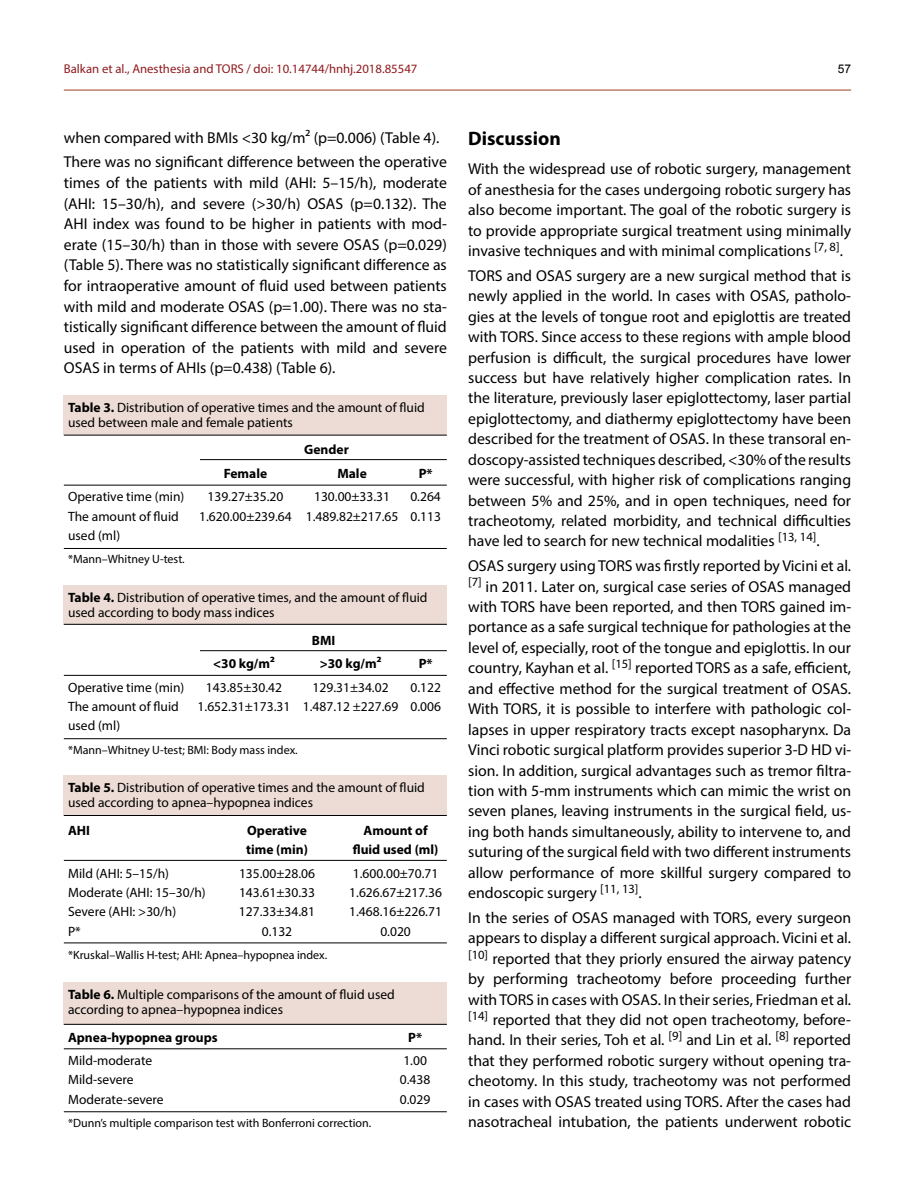
<style>
.page{position:relative;width:915px;height:1191px;background:#fff}
.page>*{position:absolute;margin:0;border:0;box-sizing:border-box;transform-origin:0 0}
.t1{font:700 19.5px "Myriad Pro";color:#000}
.t2{font:15.75px/20.4px "Myriad Pro";color:#000;text-align:justify}
.t3{font:13.5px/15px "Myriad Pro";color:#000}
.t4{font:700 13.5px "Myriad Pro";color:#000}
.t5{font:12.75px "Myriad Pro";color:#8f1b1e}
.t6{font:12px "Myriad Pro";color:#000}
.t7{font:12px "Arial";color:#000}
.s1{font-weight:700}
</style>
<div class="page">
<hr style="left:64px;top:89px;width:786px;height:2px;background:#bd7f6c">
<div style="left:64px;top:395px;width:382px;height:40px;background:#ecdcd5"></div>
<hr style="left:64px;top:435px;width:382px;height:1px;background:#000">
<hr style="left:64px;top:548px;width:382px;height:1px;background:#000">
<hr style="left:64px;top:485px;width:382px;height:1px;background:#000">
<hr style="left:200px;top:459px;width:246px;height:1px;background:#000">
<div style="left:64px;top:585px;width:382px;height:39px;background:#ecdcd5"></div>
<hr style="left:64px;top:624px;width:382px;height:1px;background:#000">
<hr style="left:64px;top:738px;width:382px;height:1px;background:#000">
<hr style="left:64px;top:675px;width:382px;height:1px;background:#000">
<hr style="left:200px;top:650px;width:246px;height:1px;background:#000">
<div style="left:64px;top:775px;width:382px;height:40px;background:#ecdcd5"></div>
<hr style="left:64px;top:815px;width:382px;height:1px;background:#000">
<hr style="left:64px;top:942px;width:382px;height:1px;background:#000">
<hr style="left:64px;top:860px;width:382px;height:1px;background:#000">
<div style="left:64px;top:982px;width:382px;height:42px;background:#ecdcd5"></div>
<hr style="left:64px;top:1024px;width:382px;height:1px;background:#000">
<hr style="left:64px;top:1111px;width:382px;height:1px;background:#000">
<hr style="left:64px;top:1048px;width:382px;height:1px;background:#000">
<p class="t5" style="left:64px;top:61px;width:355px">Balkan et al., Anesthesia and TORS / doi: 10.14744/hnhj.2018.85547</p>
<p class="t7" style="left:837px;top:60px;width:15px">57</p>
<p class="t2" style="left:64px;top:125px;width:384px;line-height:24.9px">when compared with BMIs &lt;30 kg/m² (p=0.006) (Table 4).<br>There was no significant difference between the operative</p>
<p class="t2" style="left:64px;top:172px;width:384px">times of the patients with mild (AHI: 5–15/h), moderate (AHI: 15–30/h), and severe (&gt;30/h) OSAS (p=0.132). The AHI index was found to be higher in patients with mod&shy;erate (15–30/h) than in those with severe OSAS (p=0.029) (Table 5). There was no statistically significant difference as for intraoperative amount of fluid used between patients with mild and moderate OSAS (p=1.00). There was no sta&shy;tistically significant difference between the amount of fluid used in operation of the patients with mild and severe OSAS in terms of AHIs (p=0.438) (Table 6).</p>
<p class="t3" style="left:68px;top:399px;width:358px"><span class="s1">Table 3.</span> Distribution of operative times and the amount of fluid used between male and female patients</p>
<p class="t4" style="left:304px;top:441px;width:46px">Gender</p>
<p class="t4" style="left:224px;top:464px;width:45px">Female</p>
<p class="t4" style="left:337px;top:464px;width:31px">Male</p>
<p class="t4" style="left:418px;top:464px;width:15px">P*</p>
<p class="t3" style="left:68px;top:489px;width:118px">Operative time (min)</p>
<p class="t3" style="left:207px;top:489px;width:77px">139.27±35.20</p>
<p class="t3" style="left:314px;top:489px;width:77px">130.00±33.31</p>
<p class="t3" style="left:410px;top:489px;width:32px">0.264</p>
<p class="t3" style="left:68px;top:508px;width:112px">The amount of fluid</p>
<p class="t3" style="left:199px;top:508px;width:243px">1.620.00±239.64 1.489.82±217.65 0.113</p>
<p class="t3" style="left:68px;top:528px;width:54px">used (ml)</p>
<p class="t6" style="left:68px;top:552px;width:118px">*Mann–Whitney U-test.</p>
<p class="t3" style="left:68px;top:589px;width:361px"><span class="s1">Table 4.</span> Distribution of operative times, and the amount of fluid used according to body mass indices</p>
<p class="t4" style="left:312px;top:631px;width:25px">BMI</p>
<p class="t4" style="left:213px;top:655px;width:63px">&lt;30 kg/m²</p>
<p class="t4" style="left:319px;top:655px;width:63px">&gt;30 kg/m²</p>
<p class="t4" style="left:418px;top:655px;width:15px">P*</p>
<p class="t3" style="left:68px;top:679px;width:118px">Operative time (min)</p>
<p class="t3" style="left:206px;top:679px;width:77px">143.85±30.42</p>
<p class="t3" style="left:312px;top:679px;width:77px">129.31±34.02</p>
<p class="t3" style="left:410px;top:679px;width:32px">0.122</p>
<p class="t3" style="left:68px;top:698px;width:112px">The amount of fluid</p>
<p class="t3" style="left:197px;top:698px;width:245px">1.652.31±173.31 1.487.12 ±227.69 0.006</p>
<p class="t3" style="left:68px;top:718px;width:54px">used (ml)</p>
<p class="t6" style="left:68px;top:742px;width:231px">*Mann–Whitney U-test; BMI: Body mass index.</p>
<p class="t3" style="left:68px;top:780px;width:358px"><span class="s1">Table 5.</span> Distribution of operative times and the amount of fluid used according to apnea–hypopnea indices</p>
<p class="t4" style="left:68px;top:821px;width:24px">AHI</p>
<p class="t4" style="left:247px;top:821px;width:61px">Operative</p>
<p class="t4" style="left:363px;top:821px;width:65px">Amount of</p>
<p class="t4" style="left:246px;top:841px;width:63px">time (min)</p>
<p class="t4" style="left:352px;top:841px;width:87px">fluid used (ml)</p>
<p class="t3" style="left:68px;top:865px;width:102px">Mild (AHI: 5–15/h)</p>
<p class="t3" style="left:239px;top:865px;width:77px">135.00±28.06</p>
<p class="t3" style="left:352px;top:865px;width:87px">1.600.00±70.71</p>
<p class="t3" style="left:68px;top:884px;width:139px">Moderate (AHI: 15–30/h)</p>
<p class="t3" style="left:239px;top:884px;width:77px">143.61±30.33</p>
<p class="t3" style="left:349px;top:884px;width:94px">1.626.67±217.36</p>
<p class="t3" style="left:68px;top:904px;width:110px">Severe (AHI: &gt;30/h)</p>
<p class="t3" style="left:239px;top:904px;width:77px">127.33±34.81</p>
<p class="t3" style="left:349px;top:904px;width:94px">1.468.16±226.71</p>
<p class="t3" style="left:68px;top:923px;width:14px">P*</p>
<p class="t3" style="left:261px;top:923px;width:32px">0.132</p>
<p class="t3" style="left:380px;top:923px;width:32px">0.020</p>
<p class="t6" style="left:68px;top:947px;width:261px">*Kruskal–Wallis H-test; AHI: Apnea–hypopnea index.</p>
<p class="t3" style="left:68px;top:986px;width:328px"><span class="s1">Table 6.</span> Multiple comparisons of the amount of fluid used according to apnea–hypopnea indices</p>
<p class="t4" style="left:68px;top:1028px;width:151px">Apnea-hypopnea groups</p>
<p class="t4" style="left:408px;top:1028px;width:15px">P*</p>
<p class="t3" style="left:68px;top:1053px;width:86px">Mild-moderate</p>
<p class="t3" style="left:403px;top:1053px;width:25px">1.00</p>
<p class="t3" style="left:68px;top:1072px;width:67px">Mild-severe</p>
<p class="t3" style="left:400px;top:1072px;width:32px">0.438</p>
<p class="t3" style="left:68px;top:1091px;width:97px">Moderate-severe</p>
<p class="t3" style="left:400px;top:1091px;width:32px">0.029</p>
<p class="t6" style="left:68px;top:1115px;width:304px">*Dunn’s multiple comparison test with Bonferroni correction.</p>
<p class="t1" style="left:468px;top:126px;width:94px">Discussion</p>
<p class="t2" style="left:468px;top:159px;width:384px">With the widespread use of robotic surgery, management of anesthesia for the cases undergoing robotic surgery has also become important. The goal of the robotic surgery is to provide appropriate surgical treatment using minimally invasive techniques and with minimal complications <sup>[7,</sup> <sup>8]</sup>.</p>
<p class="t2" style="left:468px;top:265px;width:384px">TORS and OSAS surgery are a new surgical method that is newly applied in the world. In cases with OSAS, patholo&shy;gies at the levels of tongue root and epiglottis are treated with TORS. Since access to these regions with ample blood perfusion is difficult, the surgical procedures have lower success but have relatively higher complication rates. In the literature, previously laser epiglottectomy, laser partial epiglottectomy, and diathermy epiglottectomy have been described for the treatment of OSAS. In these transoral en&shy;doscopy-assisted techniques described, &lt;30% of the results were successful, with higher risk of complications ranging between 5% and 25%, and in open techniques, need for tracheotomy, related morbidity, and technical difficulties have led to search for new technical modalities <sup>[13,</sup> <sup>14]</sup>.</p>
<p class="t2" style="left:468px;top:555px;width:384px">OSAS surgery using TORS was firstly reported by Vicini et al. <sup>[7]</sup> in 2011. Later on, surgical case series of OSAS managed with TORS have been reported, and then TORS gained im&shy;portance as a safe surgical technique for pathologies at the level of, especially, root of the tongue and epiglottis. In our country, Kayhan et al. <sup>[15]</sup> reported TORS as a safe, efficient, and effective method for the surgical treatment of OSAS.<br>With TORS, it is possible to interfere with pathologic col&shy;lapses in upper respiratory tracts except nasopharynx. Da Vinci robotic surgical platform provides superior 3-D HD vi&shy;sion. In addition, surgical advantages such as tremor filtra&shy;tion with 5-mm instruments which can mimic the wrist on seven planes, leaving instruments in the surgical field, us&shy;ing both hands simultaneously, ability to intervene to, and suturing of the surgical field with two different instruments allow performance of more skillful surgery compared to endoscopic surgery <sup>[11,</sup> <sup>13]</sup>.</p>
<p class="t2" style="left:468px;top:907px;width:384px">In the series of OSAS managed with TORS, every surgeon appears to display a different surgical approach. Vicini et al. <sup>[10]</sup> reported that they priorly ensured the airway patency by performing tracheotomy before proceeding further with TORS in cases with OSAS. In their series, Friedman et al. <sup>[14]</sup> reported that they did not open tracheotomy, before&shy;hand. In their series, Toh et al. <sup>[9]</sup> and Lin et al. <sup>[8]</sup> reported that they performed robotic surgery without opening tra&shy;cheotomy. In this study, tracheotomy was not performed in cases with OSAS treated using TORS. After the cases had nasotracheal intubation, the patients underwent robotic</p>
</div>
